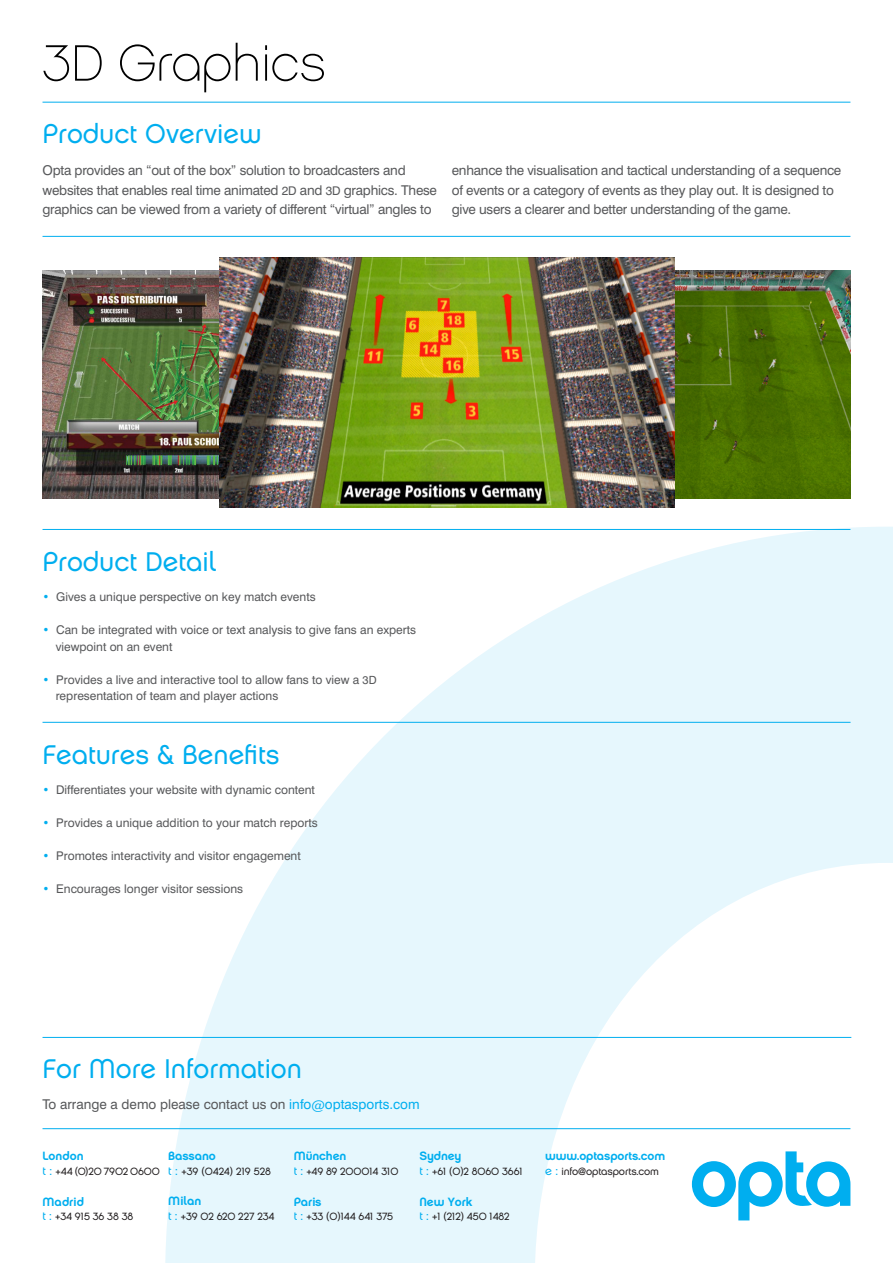
<style>
.page{position:relative;width:893px;height:1263px;background:#fff}
.page>*{position:absolute;margin:0;border:0;box-sizing:border-box;transform-origin:0 0}
.t1{font:51px "Chalet Paris Nineteen Seventy";color:#000}
.t2{font:27px "Chalet London Nineteen Seventy";color:#00aeef}
.t3{font:13.5px/19.5px "Swiss 721 BT";letter-spacing:-.02em;color:#58595b}
.t4{font:13.5px "Swiss 721 BT";color:#57585a}
.t5{font:12px "Swiss 721 BT";color:#57585a}
.t6{font:12px "Chalet New York Nineteen Seventy";letter-spacing:-.01em;color:#00aeef}
.t7{font:10.5px "Chalet London Nineteen Seventy";letter-spacing:-.01em;color:#231f20}
.s1{font-family:"Chalet Paris Nineteen Sixty"}
.s2{font-size:12px}
.s3{color:#00aeef}
.s4{font-size:11.25px}
.s5{font-family:"Chalet London Nineteen Sixty"}
.s6{font-size:12px;color:#00aeef}
.s7{font-family:"Chalet New York Nineteen Sixty"}
.s8{font-family:"Chalet New York Nineteen Eighty"}
</style>
<div class="page">
<svg style="left:165px;top:527px;width:728px;height:736px;fill:#e6f7fd"></svg>
<hr style="left:43px;top:236px;width:807px;height:1px;background:#00aeef">
<hr style="left:43px;top:102px;width:807px;height:1px;background:#00aeef">
<hr style="left:43px;top:722px;width:807px;height:1px;background:#00aeef">
<hr style="left:43px;top:529px;width:807px;height:1px;background:#00aeef">
<hr style="left:43px;top:1037px;width:808px;height:1px;background:#00aeef">
<img style="left:43px;top:270px;width:176px;height:228px">
<img style="left:674px;top:270px;width:176px;height:228px">
<img style="left:219px;top:257px;width:455px;height:250px">
<hr style="left:43px;top:1128px;width:807px;height:1px;background:#00aeef">
<svg style="left:692px;top:1151px;width:158px;height:69px"></svg>
<p class="t1" style="left:43px;top:34px;width:285px">3D Graphic<span class="s1">s</span></p>
<p class="t2" style="left:43px;top:118px;width:221px">Product Overview</p>
<p class="t3" style="left:43px;top:161px;width:396px">Opta provides an “out of the box” solution to broadcasters and websites that enables real time animated <span class="s2">2D</span> and <span class="s2">3D</span> graphics. These graphics can be viewed from a variety of different “virtual” angles to</p>
<p class="t3" style="left:452px;top:161px;width:391px">enhance the visualisation and tactical understanding of a sequence of events or a category of events as they play out. It is designed to give users a clearer and better understanding of the game.</p>
<p class="t2" style="left:43px;top:545px;width:175px">Product Detail</p>
<p class="t5" style="left:43px;top:590px;width:275px"><span class="s3">•</span> Gives a unique perspective on key match events</p>
<p class="t5" style="left:43px;top:623px;width:375px"><span class="s3">•</span> Can be integrated with voice or text analysis to give fans an experts</p>
<p class="t5" style="left:56px;top:639px;width:118px">viewpoint on an event</p>
<p class="t5" style="left:43px;top:672px;width:336px"><span class="s3">•</span> Provides a live and interactive tool to allow fans to view a <span class="s4">3D</span></p>
<p class="t5" style="left:56px;top:689px;width:224px">representation of team and player actions</p>
<p class="t2" style="left:43px;top:738px;width:238px">Feature<span class="s5">s</span> &amp; Benefit<span class="s5">s</span></p>
<p class="t5" style="left:43px;top:783px;width:274px"><span class="s3">•</span> Differentiates your website with dynamic content</p>
<p class="t5" style="left:43px;top:816px;width:277px"><span class="s3">•</span> Provides a unique addition to your match reports</p>
<p class="t5" style="left:43px;top:849px;width:260px"><span class="s3">•</span> Promotes interactivity and visitor engagement</p>
<p class="t5" style="left:43px;top:882px;width:202px"><span class="s3">•</span> Encourages longer visitor sessions</p>
<p class="t2" style="left:43px;top:1052px;width:261px">For More Information</p>
<p class="t4" style="left:43px;top:1096px;width:379px">To arrange a demo please contact us on <span class="s3">info@optasports.com</span></p>
<p class="t6" style="left:43px;top:1149px;width:43px">London</p>
<p class="t7" style="left:43px;top:1165px;width:119px"><span class="s6">t :</span> +44 (0)20 7902 0600</p>
<p class="t6" style="left:43px;top:1194px;width:43px">Madrid</p>
<p class="t7" style="left:43px;top:1210px;width:92px"><span class="s6">t :</span> +34 915 36 38 38</p>
<p class="t6" style="left:168px;top:1149px;width:49px">Ba<span class="s7">ss</span>ano</p>
<p class="t7" style="left:168px;top:1165px;width:104px"><span class="s6">t :</span> +39 (0424) 219 528</p>
<p class="t6" style="left:168px;top:1194px;width:35px">Milan</p>
<p class="t7" style="left:168px;top:1210px;width:108px"><span class="s6">t :</span> +39 02 620 227 234</p>
<p class="t6" style="left:294px;top:1149px;width:54px">München</p>
<p class="t7" style="left:294px;top:1165px;width:106px"><span class="s6">t :</span> +49 89 200014 310</p>
<p class="t6" style="left:294px;top:1194px;width:29px">Pari<span class="s7">s</span></p>
<p class="t7" style="left:294px;top:1210px;width:101px"><span class="s6">t :</span> +33 (0)144 641 375</p>
<p class="t6" style="left:420px;top:1149px;width:43px"><span class="s7">S</span>ydney</p>
<p class="t7" style="left:420px;top:1165px;width:105px"><span class="s6">t :</span> +61 (0)2 8060 3661</p>
<p class="t6" style="left:420px;top:1194px;width:54px">New <span class="s8">Y</span>or<span class="s7">k</span></p>
<p class="t7" style="left:420px;top:1210px;width:91px"><span class="s6">t :</span> +1 (212) 450 1482</p>
<p class="t6" style="left:545px;top:1149px;width:122px">www.opta<span class="s7">s</span>port<span class="s7">s</span>.com</p>
<p class="t7" style="left:545px;top:1165px;width:115px"><span class="s6">e :</span> info@opta<span class="s5">s</span>port<span class="s5">s</span>.com</p>
</div>
